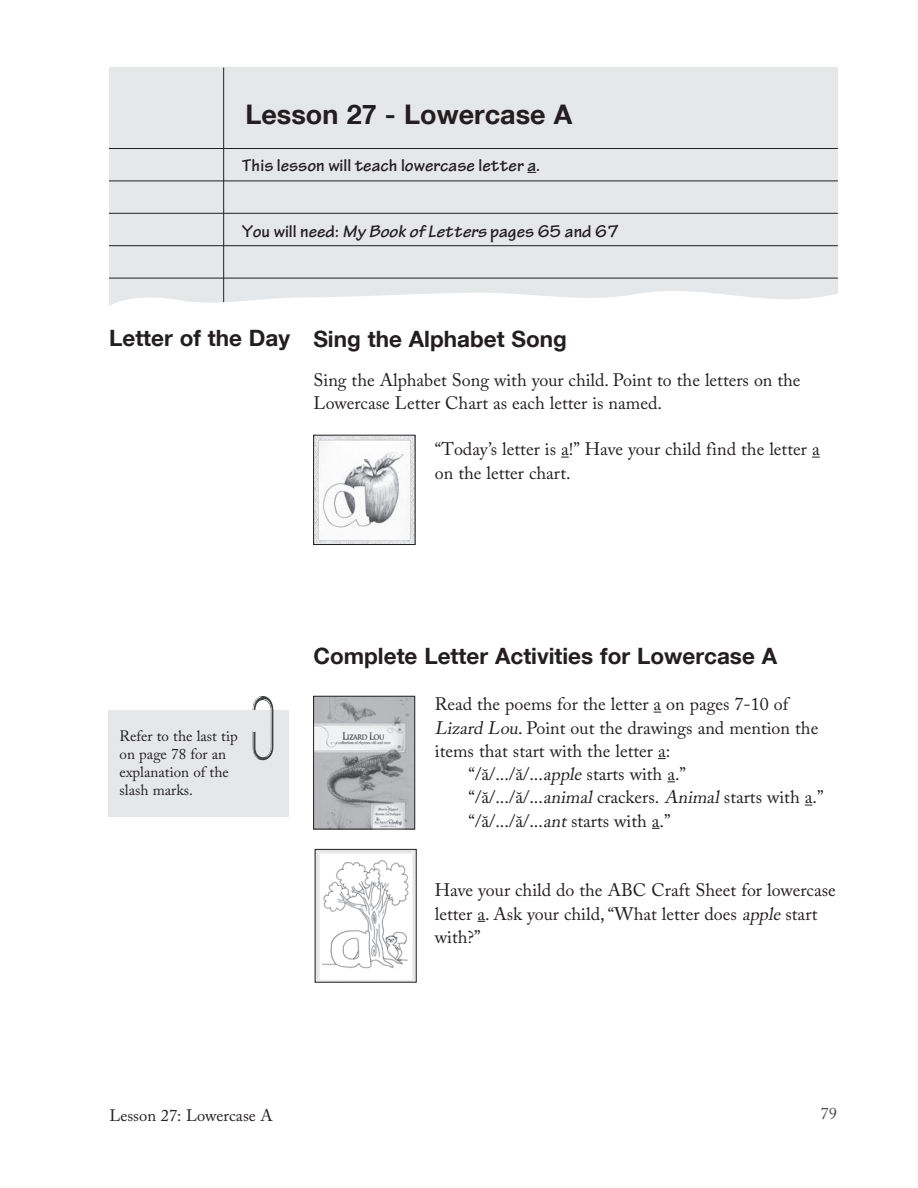
<style>
.page{position:relative;width:918px;height:1188px;background:#fff}
.page>*{position:absolute;margin:0;border:0;box-sizing:border-box;transform-origin:0 0}
.t1{font:700 27px "Helvetica Neue LT Com";color:#231f20}
.t2{font:700 22.5px "Helvetica Neue LT Com";color:#231f20}
.Paragraph_Main{font:18px/23.2px "Adobe Caslon Pro";color:#231f20}
.t3{font:700 18px "Tekton Pro";color:#231f20}
.t4{font:16.5px "Adobe Caslon Pro";color:#231f20}
.t5{font:16.5px "Adobe Caslon Pro";color:#4b4c4d}
.Grey_Box_-_Adobe_Cas{font:15px/18px "Adobe Caslon Pro";color:#231f20}
.s1{font-style:italic}
</style>
<div class="page">
<div style="left:109px;top:68px;width:729px;height:242px;background:#e6e7e9"></div>
<hr style="left:223px;top:68px;width:1px;height:248px;background:#231f20">
<hr style="left:109px;top:148px;width:729px;height:1px;background:#231f20">
<hr style="left:109px;top:181px;width:729px;height:1px;background:#231f20">
<hr style="left:109px;top:213px;width:729px;height:1px;background:#231f20">
<hr style="left:109px;top:245px;width:729px;height:1px;background:#231f20">
<hr style="left:109px;top:278px;width:729px;height:1px;background:#231f20">
<svg style="left:109px;top:281px;width:729px;height:35px;fill:#fff"></svg>
<img style="left:315px;top:698px;width:98px;height:129px">
<div style="left:313px;top:696px;width:102px;height:133px;border:1px solid #231f20"></div>
<img style="left:317px;top:851px;width:97px;height:129px">
<img style="left:315px;top:437px;width:98px;height:106px">
<div style="left:313px;top:435px;width:102px;height:110px;border:1px solid #231f20"></div>
<div style="left:108px;top:710px;width:180px;height:106px;background:#e6e7e9"></div>
<svg style="left:253px;top:696px;width:20px;height:64px"></svg>
<p class="t1" style="left:245px;top:97px;width:329px">Lesson 27 - Lowercase A</p>
<p class="t3" style="left:242px;top:154px;width:300px">This lesson will teach lowercase letter a.</p>
<p class="t3" style="left:242px;top:220px;width:378px">You will need: <span class="s1">My Book ofLetters</span> pages 65 and 67</p>
<p class="t2" style="left:109px;top:324px;width:183px">Letter of the Day</p>
<p class="t2" style="left:313px;top:325px;width:255px">Sing the Alphabet Song</p>
<p class="Paragraph_Main" style="left:313px;top:368px;width:489px">Sing the Alphabet Song with your child. Point to the letters on the<br>Lowercase Letter Chart as each letter is named.</p>
<p class="Paragraph_Main" style="left:435px;top:437px;width:386px">“Today’s letter is a!” Have your child find the letter a on the letter chart.</p>
<p class="Grey_Box_-_Adobe_Cas" style="left:120px;top:727px;width:120px">Refer to the last tip on page 78 for an explanation of the slash marks.</p>
<p class="t2" style="left:313px;top:642px;width:465px">Complete Letter Activities for Lowercase A</p>
<p class="Paragraph_Main" style="left:435px;top:692px;width:385px">Read the poems for the letter a on pages 7-10 of<br><span class="s1">LizardLou</span>. Point out the drawings and mention the items that start with the letter a:</p>
<p class="Paragraph_Main" style="left:469px;top:762px;width:219px">“/ă/.../ă/...<span class="s1">apple</span>starts with a.”</p>
<p class="Paragraph_Main" style="left:469px;top:785px;width:356px">“/ă/.../ă/...<span class="s1">animal</span>crackers. <span class="s1">Animal</span>starts with a.”</p>
<p class="Paragraph_Main" style="left:469px;top:809px;width:204px">“/ă/.../ă/...<span class="s1">ant</span>starts with a.”</p>
<p class="Paragraph_Main" style="left:435px;top:878px;width:402px">Have your child do the ABC Craft Sheet for lowercase letter a. Ask your child, “What letter does <span class="s1">apple</span>start with?”</p>
<p class="t4" style="left:110px;top:1105px;width:165px">Lesson 27: Lowercase A</p>
<p class="t5" style="left:820px;top:1104px;width:18px">79</p>
</div>
